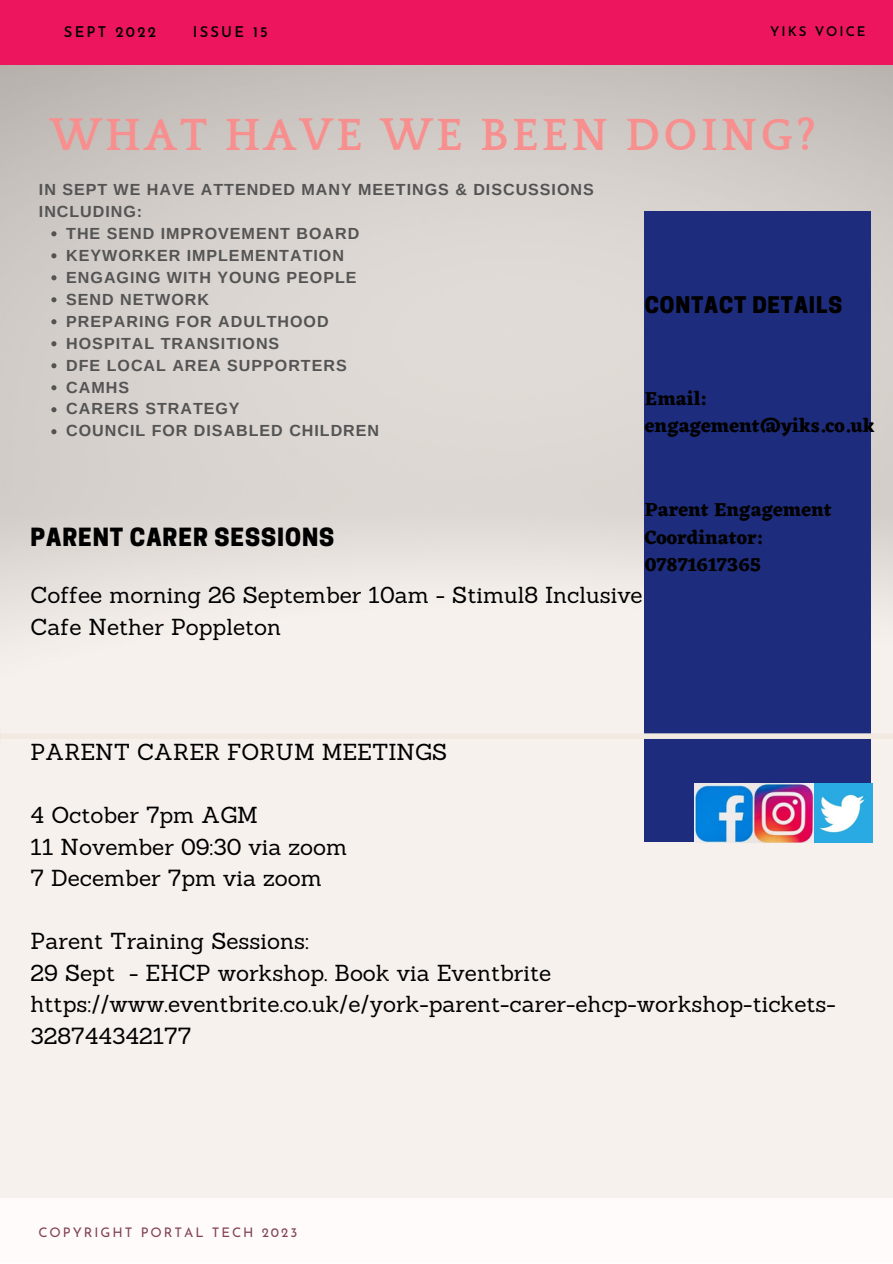
<style>
.page{position:relative;width:893px;height:1264px;background:#fff}
.page>*{position:absolute;margin:0;border:0;box-sizing:border-box;transform-origin:0 0}
.t1{font:700 46.35px "Quattrocento";letter-spacing:.07em;color:#f88f8f}
.t2{font:800 23.55px "Cooper Hewitt";letter-spacing:.04em;color:#000}
.t3{font:22.5px/31.5px "Sanchez";color:#000}
.t4{font:800 21.45px "Cooper Hewitt";letter-spacing:.04em;color:#000}
.t5{font:700 19.5px/27.8px "Eczar";color:#000}
.t6{font:700 16.05px/22px "Arimo";letter-spacing:.06em;color:#545454}
.t7{font:600 14.7px "Josefin Sans";letter-spacing:.15em;color:#000}
.t8{font:13.2px "Josefin Sans";letter-spacing:.15em;color:#814256}
.t9{font:600 13.2px "Josefin Sans";letter-spacing:.15em;color:#000}
</style>
<div class="page">
<img style="left:0;top:64px;width:892px;height:1134px">
<div style="left:0;top:0;width:892px;height:64px;background:#ed155d"></div>
<div style="left:0;top:1198px;width:892px;height:64px;background:#fffbfa"></div>
<div style="left:644px;top:211px;width:226px;height:631px;background:#1d2c7c"></div>
<div style="left:0;top:733px;width:892px;height:6px;background:#f2e9e1"></div>
<svg style="left:0;top:725px;width:1px;height:22px"></svg>
<svg style="left:51px;top:231px;width:5px;height:5px"></svg>
<svg style="left:51px;top:253px;width:5px;height:5px"></svg>
<svg style="left:51px;top:275px;width:5px;height:5px"></svg>
<svg style="left:51px;top:297px;width:5px;height:5px"></svg>
<svg style="left:51px;top:319px;width:5px;height:5px"></svg>
<svg style="left:51px;top:341px;width:5px;height:5px"></svg>
<svg style="left:51px;top:363px;width:5px;height:5px"></svg>
<svg style="left:51px;top:385px;width:5px;height:5px"></svg>
<svg style="left:51px;top:407px;width:5px;height:5px"></svg>
<svg style="left:51px;top:429px;width:5px;height:5px"></svg>
<img style="left:694px;top:783px;width:178px;height:59px">
<p class="t7" style="left:64px;top:26px;width:94px">SEPT 2022</p>
<p class="t7" style="left:193px;top:26px;width:77px">ISSUE 15</p>
<p class="t9" style="left:770px;top:26px;width:97px">YIKS VOICE</p>
<h1 class="t1" style="left:50px;top:110px;width:767px">WHAT HAVE WE BEEN DOING?</h1>
<p class="t6" style="left:39px;top:178px;width:556px">IN SEPT WE HAVE ATTENDED MANY MEETINGS &amp; DISCUSSIONS<br>INCLUDING:</p>
<p class="t6" style="left:66px;top:222px;width:314px">THE SEND IMPROVEMENT BOARD<br>KEYWORKER IMPLEMENTATION<br>ENGAGING WITH YOUNG PEOPLE<br>SEND NETWORK<br>PREPARING FOR ADULTHOOD<br>HOSPITAL TRANSITIONS<br>DFE LOCAL AREA SUPPORTERS<br>CAMHS<br>CARERS STRATEGY<br>COUNCIL FOR DISABLED CHILDREN</p>
<p class="t4" style="left:644px;top:297px;width:199px">CONTACT DETAILS</p>
<p class="t5" style="left:644px;top:384px;width:231px">Email: engagement@yiks.co.uk</p>
<p class="t5" style="left:644px;top:495px;width:188px">Parent Engagement<br>Coordinator:<br>07871617365</p>
<p class="t2" style="left:31px;top:529px;width:305px">PARENT CARER SESSIONS</p>
<p class="t3" style="left:31px;top:579px;width:613px">Coffee morning 26 September 10am - Stimul8 Inclusive<br>Cafe Nether Poppleton</p>
<p class="t3" style="left:31px;top:736px;width:418px">PARENT CARER FORUM MEETINGS</p>
<p class="t3" style="left:31px;top:799px;width:318px">4 October 7pm AGM<br>11 November 09:30 via zoom<br>7 December 7pm via zoom</p>
<p class="t3" style="left:31px;top:925px;width:806px">Parent Training Sessions:<br>29 Sept - EHCP workshop. Book via Eventbrite https://www.eventbrite.co.uk/e/york-parent-carer-ehcp-workshop-tickets-328744342177</p>
<p class="t8" style="left:38px;top:1227px;width:260px">COPYRIGHT PORTAL TECH 2023</p>
</div>
